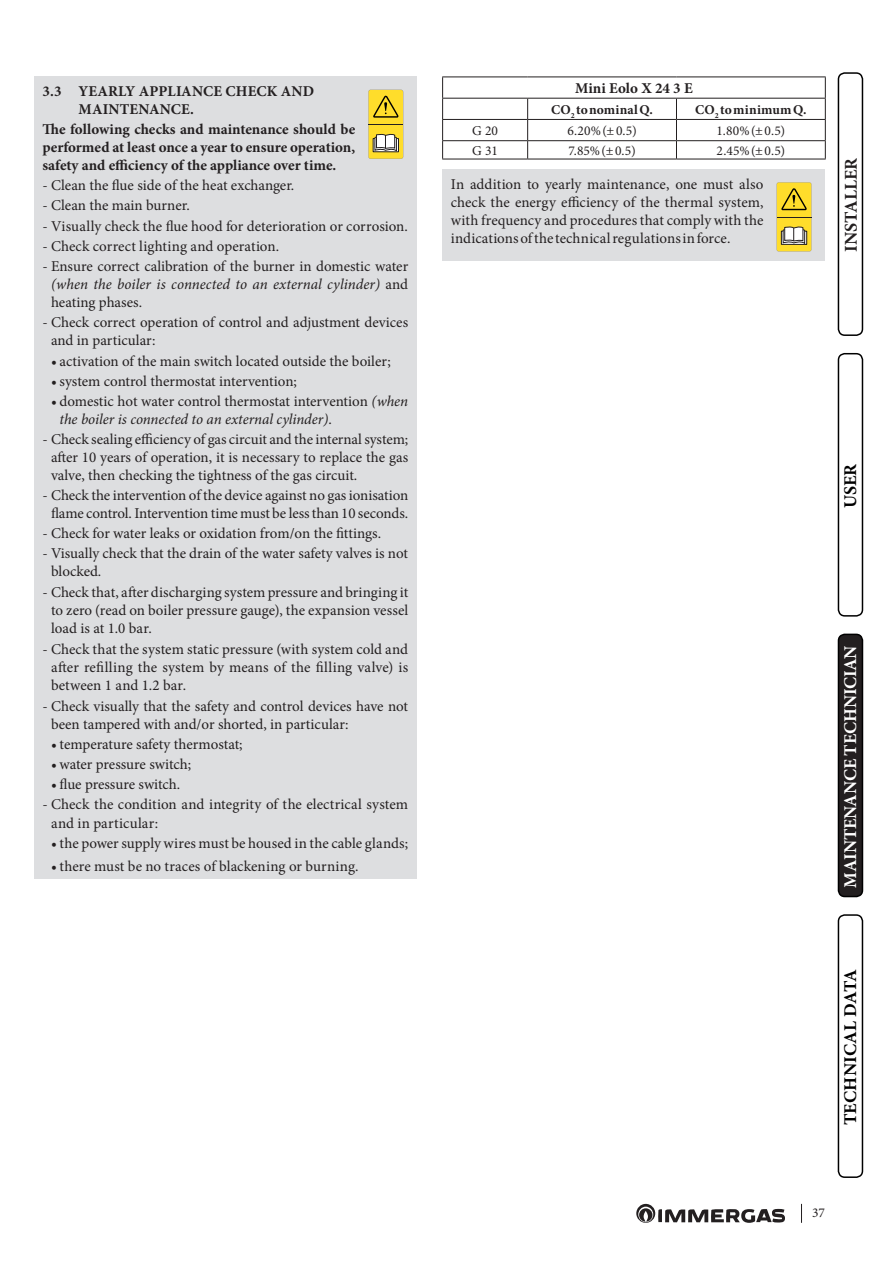
<style>
.page{position:relative;width:893px;height:1263px;background:#fff}
.page>*{position:absolute;margin:0;border:0;box-sizing:border-box;transform-origin:0 0}
.t1{font:700 18px "Minion Pro";letter-spacing:-.01em;color:#fff}
.t2{font:700 18px "Minion Pro";letter-spacing:.005em;color:#000}
.t3{font:700 18px "Minion Pro";color:#231f20}
.Testo1{font:15px/18px "Minion Pro";color:#231f20;text-align:justify}
.Testo{font:15px/18.3px "Minion Pro";color:#231f20}
.Testo-2{font:700 15px/18px "Minion Pro";color:#231f20}
.Corpo_C_para{font:13.5px "Minion Pro";letter-spacing:.01em;color:#231f20}
.Intestazione_C_para{font:700 13.5px "Minion Pro";letter-spacing:.015em;color:#231f20}
.Tabella{font:13.5px "Minion Pro";color:#231f20}
.s1{font-style:italic}
</style>
<div class="page">
<svg style="left:636px;top:1204px;width:149px;height:19px"></svg>
<svg style="left:801px;top:1204px;width:1px;height:19px"></svg>
<div style="left:838px;top:72px;width:25px;height:264px;border:2px solid #000;border-radius:6px"></div>
<div style="left:838px;top:353px;width:25px;height:264px;border:2px solid #000;border-radius:6px"></div>
<div style="left:838px;top:634px;width:24px;height:262px;background:#231f20;border-radius:6px"></div>
<div style="left:838px;top:634px;width:25px;height:263px;border:2px solid #000;border-radius:6px"></div>
<div style="left:838px;top:914px;width:25px;height:264px;border:2px solid #000;border-radius:6px"></div>
<div style="left:34px;top:77px;width:383px;height:802px;background:#dddee0"></div>
<svg style="left:368px;top:90px;width:35px;height:69px"></svg>
<hr style="left:442px;top:77px;width:86px;height:1px;background:#231f20">
<hr style="left:528px;top:77px;width:148px;height:1px;background:#231f20">
<hr style="left:676px;top:77px;width:150px;height:1px;background:#231f20">
<hr style="left:442px;top:98px;width:86px;height:1px;background:#231f20">
<hr style="left:528px;top:98px;width:148px;height:1px;background:#231f20">
<hr style="left:676px;top:98px;width:150px;height:1px;background:#231f20">
<hr style="left:442px;top:119px;width:86px;height:1px;background:#231f20">
<hr style="left:442px;top:140px;width:86px;height:1px;background:#231f20">
<svg style="left:442px;top:77px;width:1px;height:82px"></svg>
<hr style="left:442px;top:159px;width:86px;height:1px;background:#231f20">
<hr style="left:528px;top:119px;width:148px;height:1px;background:#231f20">
<hr style="left:676px;top:119px;width:150px;height:1px;background:#231f20">
<hr style="left:528px;top:140px;width:148px;height:1px;background:#231f20">
<svg style="left:527px;top:99px;width:1px;height:60px"></svg>
<hr style="left:528px;top:159px;width:148px;height:1px;background:#231f20">
<hr style="left:676px;top:140px;width:150px;height:1px;background:#231f20">
<svg style="left:676px;top:99px;width:1px;height:60px"></svg>
<svg style="left:825px;top:77px;width:1px;height:82px"></svg>
<hr style="left:676px;top:159px;width:150px;height:1px;background:#231f20">
<div style="left:442px;top:169px;width:383px;height:92px;background:#dddee0"></div>
<svg style="left:777px;top:182px;width:34px;height:69px"></svg>
<p class="Testo-2" style="left:79px;top:82px;width:237px;text-indent:-36px">3.3 YEARLY APPLIANCE CHECK AND<br>MAINTENANCE.</p>
<p class="Testo-2" style="left:43px;top:120px;width:314px;text-align:justify">The following checks and maintenance should be performed at least once a year to ensure operation, safety and efficiency of the appliance over time.</p>
<p class="Testo1" style="left:43px;top:176px;width:253px">- Clean the flue side of the heat exchanger.</p>
<p class="Testo1" style="left:43px;top:197px;width:149px">- Clean the main burner.</p>
<p class="Testo1" style="left:43px;top:217px;width:367px">- Visually check the flue hood for deterioration or corrosion.</p>
<p class="Testo1" style="left:43px;top:237px;width:238px">- Check correct lighting and operation.</p>
<p class="Testo1" style="left:51px;top:258px;width:359px;text-indent:-9px">- Ensure correct calibration of the burner in domestic water <span class="s1">(when the boiler is connected to an external cylinder)</span> and heating phases.</p>
<p class="Testo1" style="left:51px;top:314px;width:359px;text-indent:-9px">- Check correct operation of control and adjustment devices and in particular:</p>
<p class="Testo" style="left:51px;top:352px;width:341px">• activation of the main switch located outside the boiler;</p>
<p class="Testo" style="left:51px;top:372px;width:247px">• system control thermostat intervention;</p>
<p class="Testo" style="left:60px;top:392px;width:350px;text-indent:-9px">• domestic hot water control thermostat intervention <span class="s1">(when the boiler is connected to an external cylinder)</span>.</p>
<p class="Testo1" style="left:51px;top:430px;width:359px;text-indent:-9px">- Check sealing efficiency of gas circuit and the internal system; after 10 years of operation, it is necessary to replace the gas valve, then checking the tightness of the gas circuit.</p>
<p class="Testo1" style="left:43px;top:486px;width:367px;text-align:center">- Check the intervention of the device against no gas ionisation flame control. Intervention time must be less than 10 seconds.</p>
<p class="Testo1" style="left:43px;top:524px;width:340px">- Check for water leaks or oxidation from/on the fittings.</p>
<p class="Testo1" style="left:51px;top:545px;width:359px;text-indent:-9px">- Visually check that the drain of the water safety valves is not blocked.</p>
<p class="Testo1" style="left:51px;top:583px;width:359px;text-indent:-9px">- Check that, after discharging system pressure and bringing it to zero (read on boiler pressure gauge), the expansion vessel load is at 1.0 bar.</p>
<p class="Testo1" style="left:51px;top:640px;width:359px;text-indent:-9px">- Check that the system static pressure (with system cold and after refilling the system by means of the filling valve) is between 1 and 1.2 bar.</p>
<p class="Testo1" style="left:51px;top:697px;width:359px;text-indent:-9px">- Check visually that the safety and control devices have not been tampered with and/or shorted, in particular:</p>
<p class="Testo" style="left:51px;top:735px;width:193px">• temperature safety thermostat;</p>
<p class="Testo" style="left:51px;top:755px;width:142px">• water pressure switch;</p>
<p class="Testo" style="left:51px;top:775px;width:131px">• flue pressure switch.</p>
<p class="Testo1" style="left:51px;top:795px;width:359px;text-indent:-9px">- Check the condition and integrity of the electrical system and in particular:</p>
<p class="Testo" style="left:51px;top:834px;width:359px">• the power supply wires must be housed in the cable glands;</p>
<p class="Testo" style="left:51px;top:857px;width:309px">• there must be no traces of blackening or burning.</p>
<p class="Testo-2" style="left:575px;top:79px;width:119px">Mini Eolo X 24 3 E</p>
<p class="Intestazione_C_para" style="left:551px;top:100px;width:103px">CO<sub>2</sub> to nominal Q.</p>
<p class="Intestazione_C_para" style="left:695px;top:100px;width:113px">CO<sub>2</sub> to minimum Q.</p>
<p class="Tabella" style="left:472px;top:122px;width:27px">G 20</p>
<p class="Corpo_C_para" style="left:567px;top:122px;width:71px">6.20% (± 0.5)</p>
<p class="Corpo_C_para" style="left:716px;top:122px;width:70px">1.80% (± 0.5)</p>
<p class="Tabella" style="left:472px;top:141px;width:27px">G 31</p>
<p class="Corpo_C_para" style="left:568px;top:141px;width:69px">7.85% (± 0.5)</p>
<p class="Corpo_C_para" style="left:716px;top:141px;width:70px">2.45% (± 0.5)</p>
<p class="Testo" style="left:451px;top:175px;width:314px;text-align:justify">In addition to yearly maintenance, one must also check the energy efficiency of the thermal system, with frequency and procedures that comply with the indications of the technical regulations in force.</p>
<p class="t3" style="left:838px;top:252px;width:95px;rotate:-90deg">INSTALLER</p>
<p class="t2" style="left:838px;top:508px;width:46px;rotate:-90deg">USER</p>
<p class="t1" style="left:838px;top:888px;width:243px;rotate:-90deg">MAINTENANCE TECHNICIAN</p>
<p class="t2" style="left:838px;top:1125px;width:157px;rotate:-90deg">TECHNICAL DATA</p>
<p class="Corpo_C_para" style="left:812px;top:1204px;width:14px">37</p>
</div>
